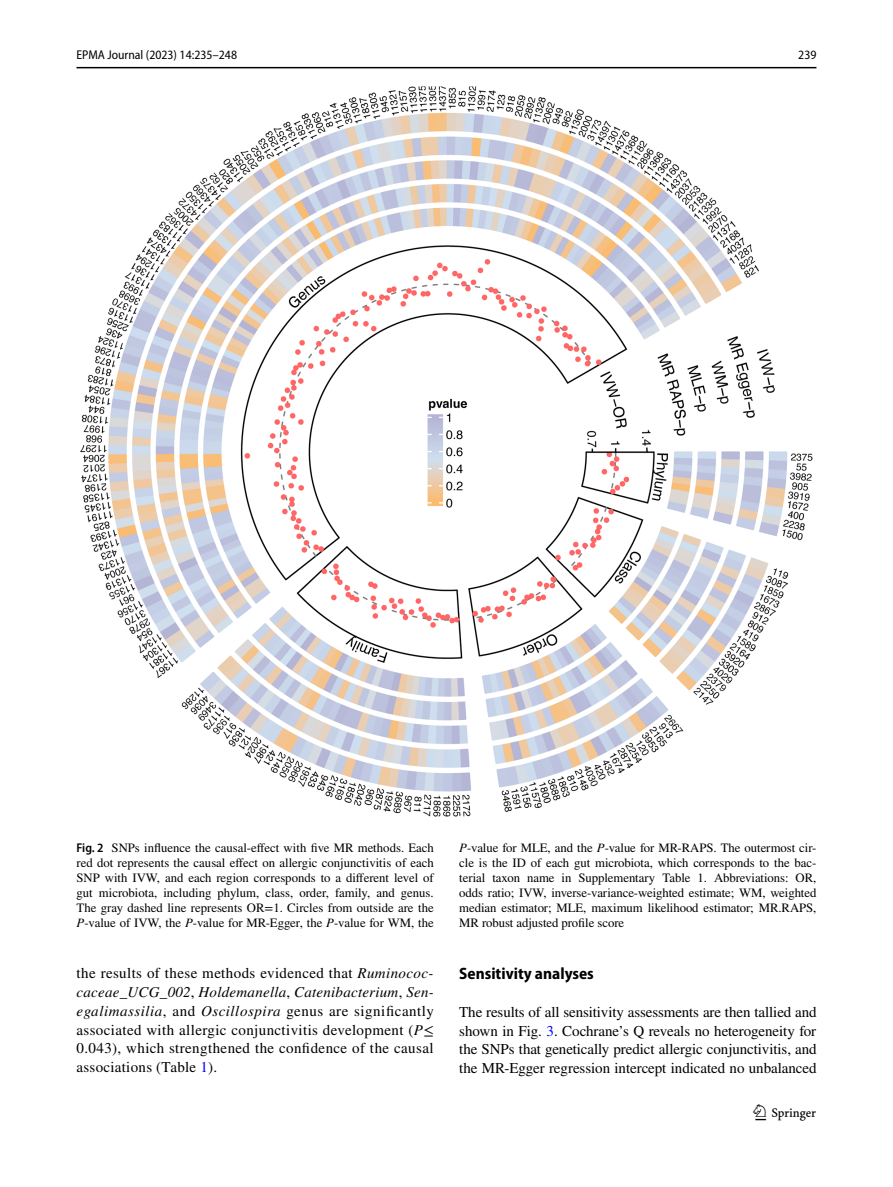
<style>
.page{position:relative;width:893px;height:1187px;background:#fff}
.page>*{position:absolute;margin:0;border:0;box-sizing:border-box;transform-origin:0 0}
.t1{font:22.5px "Springnew Regular 3";color:#000}
.t2{font:700 semi-condensed 16.5px "Myriad Pro";color:#000}
.t3{font:15px/18.8px "STIX";color:#000;text-align:justify}
.t4{font:12.75px/15px "STIX";letter-spacing:-.005em;color:#000;text-align:justify}
.t5{font:semi-condensed 12.75px "Myriad Pro";color:#000}
.s1{font-family:"Myriad Pro";font-weight:600;font-stretch:semi-condensed}
.s2{font-style:italic}
.s3{color:#00f}
</style>
<div class="page">
<hr style="left:77px;top:67px;width:739px;height:1px;background:#000">
<img style="left:81px;top:87px;width:731px;height:729px">
<p class="t5" style="left:77px;top:48px;width:162px">EPMA Journal (2023) 14:235–248</p>
<p class="t5" style="left:798px;top:48px;width:20px">239</p>
<p class="t4" style="left:77px;top:841px;width:359px"><span class="s1">Fig. 2</span> SNPs influence the causal-effect with five MR methods. Each red dot represents the causal effect on allergic conjunctivitis of each SNP with IVW, and each region corresponds to a different level of gut microbiota, including phylum, class, order, family, and genus.<br>The gray dashed line represents OR=1. Circles from outside are the <span class="s2">P</span>-value of IVW, the <span class="s2">P</span>-value for MR-Egger, the <span class="s2">P</span>-value for WM, the</p>
<p class="t4" style="left:459px;top:840px;width:359px"><span class="s2">P</span>-value for MLE, and the <span class="s2">P</span>-value for MR-RAPS. The outermost cir&shy;cle is the ID of each gut microbiota, which corresponds to the bac&shy;terial taxon name in Supplementary Table 1. Abbreviations: OR, odds ratio; IVW, inverse-variance-weighted estimate; WM, weighted median estimator; MLE, maximum likelihood estimator; MR.RAPS, MR robust adjusted profile score</p>
<p class="t3" style="left:77px;top:964px;width:359px">the results of these methods evidenced that <span class="s2">Ruminococ&shy;caceae_UCG_002</span>, <span class="s2">Holdemanella</span>, <span class="s2">Catenibacterium</span>, <span class="s2">Sen&shy;egalimassilia</span>, and <span class="s2">Oscillospira</span> genus are significantly associated with allergic conjunctivitis development (<span class="s2">P</span>≤ 0.043), which strengthened the confidence of the causal associations (Table <span class="s3">1</span>).</p>
<p class="t2" style="left:459px;top:964px;width:136px">Sensitivity analyses</p>
<p class="t3" style="left:459px;top:1003px;width:359px">The results of all sensitivity assessments are then tallied and shown in Fig. <span class="s3">3</span>. Cochrane’s Q reveals no heterogeneity for the SNPs that genetically predict allergic conjunctivitis, and the MR-Egger regression intercept indicated no unbalanced</p>
<h1 class="t1" style="left:755px;top:1104px;width:62px">1 3</h1>
</div>
